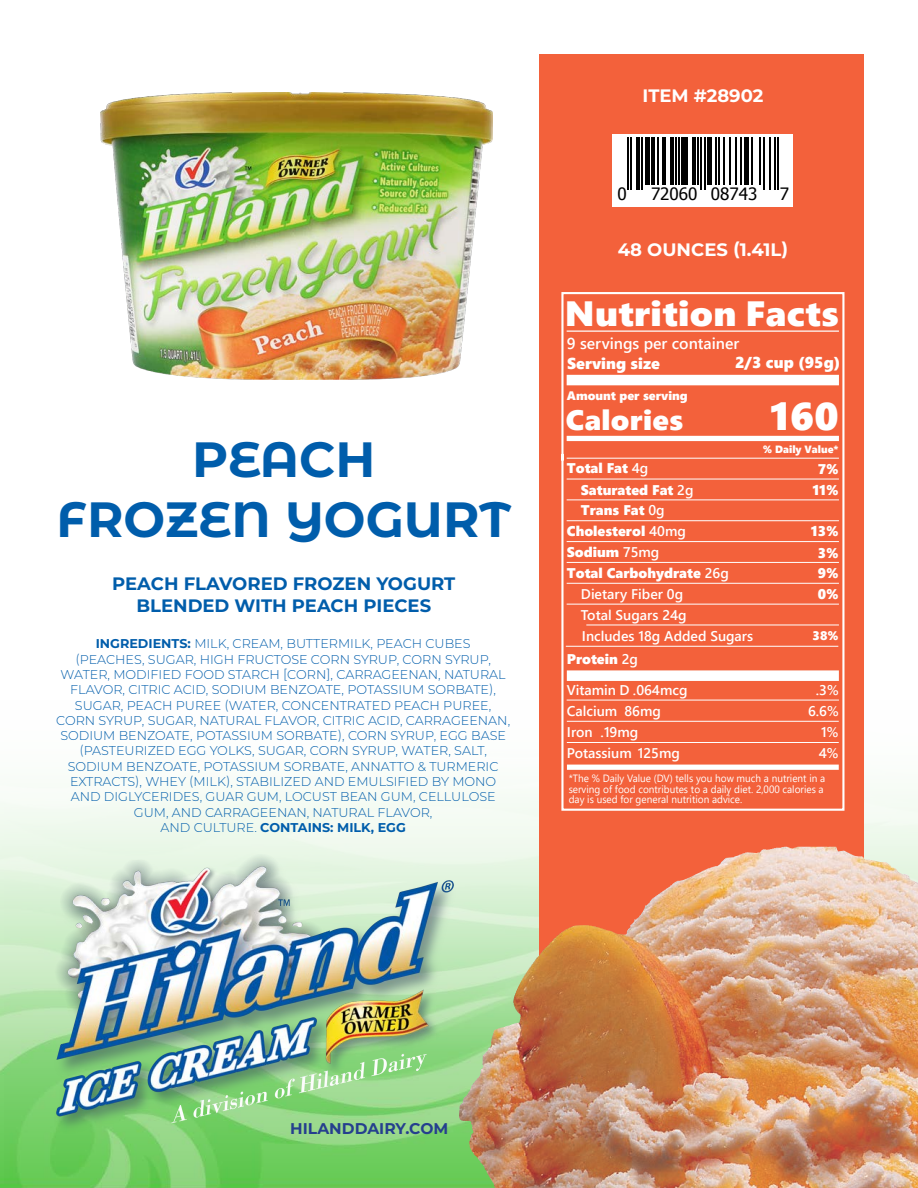
<style>
.page{position:relative;width:918px;height:1188px;background:#fff}
.page>*{position:absolute;margin:0;border:0;box-sizing:border-box;transform-origin:0 0}
.t1{font:700 49.5px "Montserrat Alternates";color:#005dab}
.t2{font:38.55px "Segoe UI Black";color:#fff;scale:1.05 1}
.t3{font:35.1px "Segoe UI Black";letter-spacing:.01em;color:#fff;scale:1.05 1}
.t4{font:28.05px "Segoe UI Black";letter-spacing:.01em;color:#fff;scale:1.05 1}
.t5{font:700 18px "Montserrat";color:#005dab}
.t6{font:700 18px "Montserrat";color:#fff}
.t7{font:16.95px "Tahoma";color:#000}
.t8{font:15.75px "Segoe UI Black";color:#fff}
.t9{font:600 15.75px "Segoe UI";color:#fff}
.t10{font:700 15.6px "Montserrat";color:#253f8e}
.data{font:600 14.1px "Segoe UI";color:#fff}
.Description{font:14.1px "Segoe UI Black";color:#fff}
.data-2{font:14.1px "Segoe UI Black";color:#fff}
.Percentage{font:14.1px "Segoe UI Black";color:#fff}
.t11{font:300 12.75px/15.3px "Montserrat";color:#005dab;text-align:center}
.t12{font:700 12.75px "Montserrat";color:#005dab}
.t13{font:12.45px "Segoe UI Black";color:#fff}
.t14{font:12.3px "Segoe UI Black";color:#fff}
.data-3{font:10.5px/10.5px "Segoe UI";color:#fff;scale:.95 1}
.t15{font:10.5px "Segoe UI Black";color:#fff}
.s1{font-weight:700}
.s2{font-weight:300}
.s3{font-family:"Segoe UI";font-weight:600}
</style>
<div class="page">
<img style="left:0;top:1049px;width:917px;height:139px">
<svg style="left:0;top:793px;width:917px;height:256px"></svg>
<svg style="left:539px;top:54px;width:325px;height:978px;background:#ea6e46"></svg>
<svg style="left:560px;top:291px;width:286px;height:521px;background:#f36641"></svg>
<div style="left:567px;top:670px;width:272px;height:11px;background:#fff"></div>
<div style="left:567px;top:765px;width:272px;height:5px;background:#fff"></div>
<hr style="left:567px;top:331px;width:272px;height:1px;background:#fff">
<hr style="left:567px;top:458px;width:272px;height:1px;background:#fff">
<hr style="left:567px;top:541px;width:272px;height:1px;background:#fff">
<hr style="left:567px;top:499px;width:272px;height:1px;background:#fff">
<hr style="left:586px;top:625px;width:253px;height:1px;background:#fff">
<hr style="left:566px;top:646px;width:272px;height:1px;background:#fff">
<hr style="left:567px;top:583px;width:272px;height:1px;background:#fff">
<hr style="left:567px;top:479px;width:272px;height:1px;background:#fff">
<hr style="left:567px;top:562px;width:272px;height:1px;background:#fff">
<hr style="left:567px;top:520px;width:272px;height:1px;background:#fff">
<hr style="left:567px;top:604px;width:272px;height:1px;background:#fff">
<hr style="left:567px;top:700px;width:272px;height:1px;background:#fff">
<hr style="left:567px;top:721px;width:272px;height:1px;background:#fff">
<hr style="left:567px;top:742px;width:272px;height:1px;background:#fff">
<div style="left:567px;top:375px;width:272px;height:10px;background:#fff"></div>
<div style="left:567px;top:436px;width:272px;height:5px;background:#fff"></div>
<img style="left:54px;top:854px;width:405px;height:280px">
<div style="left:613px;top:134px;width:180px;height:73px;background:#fff"></div>
<hr style="left:627px;top:137px;width:2px;height:52px;background:#000">
<hr style="left:630px;top:137px;width:2px;height:52px;background:#000">
<hr style="left:637px;top:137px;width:3px;height:52px;background:#000">
<hr style="left:642px;top:137px;width:1px;height:52px;background:#000">
<div style="left:645px;top:137px;width:5px;height:48px;background:#000"></div>
<hr style="left:651px;top:137px;width:3px;height:48px;background:#000">
<hr style="left:657px;top:137px;width:2px;height:48px;background:#000">
<hr style="left:662px;top:137px;width:3px;height:48px;background:#000">
<hr style="left:670px;top:137px;width:3px;height:48px;background:#000">
<hr style="left:675px;top:137px;width:2px;height:48px;background:#000">
<hr style="left:678px;top:137px;width:2px;height:48px;background:#000">
<div style="left:681px;top:137px;width:7px;height:48px;background:#000"></div>
<hr style="left:693px;top:137px;width:3px;height:48px;background:#000">
<hr style="left:697px;top:137px;width:2px;height:48px;background:#000">
<hr style="left:701px;top:137px;width:1px;height:52px;background:#000">
<hr style="left:704px;top:137px;width:1px;height:52px;background:#000">
<div style="left:707px;top:137px;width:5px;height:48px;background:#000"></div>
<hr style="left:715px;top:137px;width:2px;height:48px;background:#000">
<hr style="left:718px;top:137px;width:2px;height:48px;background:#000">
<hr style="left:723px;top:137px;width:1px;height:48px;background:#000">
<hr style="left:729px;top:137px;width:2px;height:48px;background:#000">
<hr style="left:736px;top:137px;width:1px;height:48px;background:#000">
<hr style="left:740px;top:137px;width:2px;height:48px;background:#000">
<hr style="left:744px;top:137px;width:4px;height:48px;background:#000">
<hr style="left:752px;top:137px;width:1px;height:48px;background:#000">
<hr style="left:760px;top:137px;width:1px;height:48px;background:#000">
<hr style="left:763px;top:137px;width:1px;height:52px;background:#000">
<hr style="left:769px;top:137px;width:2px;height:52px;background:#000">
<hr style="left:774px;top:137px;width:2px;height:52px;background:#000">
<hr style="left:777px;top:137px;width:2px;height:52px;background:#000">
<img style="left:101px;top:92px;width:392px;height:288px">
<img style="left:565px;top:847px;width:265px;height:88px">
<p class="t1" style="left:192px;top:424px;width:185px">PEACH</p>
<p class="t1" style="left:57px;top:484px;width:456px">FROZEN YOGURT</p>
<p class="t5" style="left:112px;top:571px;width:345px">PEACH FLAVORED FROZEN YOGURT</p>
<p class="t5" style="left:136px;top:592px;width:296px">BLENDED WITH PEACH PIECES</p>
<p class="t11" style="left:96px;top:636px;width:376px"><span class="s1">INGREDIENTS:</span> MILK, CREAM, BUTTERMILK, PEACH CUBES</p>
<p class="t11" style="left:56px;top:651px;width:456px">(PEACHES, SUGAR, HIGH FRUCTOSE CORN SYRUP, CORN SYRUP, WATER, MODIFIED FOOD STARCH [CORN], CARRAGEENAN, NATURAL FLAVOR, CITRIC ACID, SODIUM BENZOATE, POTASSIUM SORBATE), SUGAR, PEACH PUREE (WATER, CONCENTRATED PEACH PUREE, CORN SYRUP, SUGAR, NATURAL FLAVOR, CITRIC ACID, CARRAGEENAN, SODIUM BENZOATE, POTASSIUM SORBATE), CORN SYRUP, EGG BASE (PASTEURIZED EGG YOLKS, SUGAR, CORN SYRUP, WATER, SALT, SODIUM BENZOATE, POTASSIUM SORBATE, ANNATTO &amp; TURMERIC EXTRACTS), WHEY (MILK), STABILIZED AND EMULSIFIED BY MONO AND DIGLYCERIDES, GUAR GUM, LOCUST BEAN GUM, CELLULOSE GUM, AND CARRAGEENAN, NATURAL FLAVOR,</p>
<p class="t12" style="left:161px;top:818px;width:247px"><span class="s2">AND CULTURE.</span> CONTAINS: MILK, EGG</p>
<p class="t6" style="left:642px;top:82px;width:123px">ITEM #28902</p>
<p class="t7" style="left:618px;top:182px;width:11px">0</p>
<p class="t7" style="left:651px;top:182px;width:108px">72060 08743</p>
<p class="t7" style="left:780px;top:182px;width:11px">7</p>
<p class="t6" style="left:618px;top:237px;width:172px">48 OUNCES (1.41L)</p>
<p class="t3" style="left:565px;top:288px;width:263px">Nutrition Facts</p>
<p class="t9" style="left:567px;top:328px;width:174px">9 servings per container</p>
<p class="t14" style="left:567px;top:387px;width:122px">Amount per serving</p>
<p class="t8" style="left:567px;top:352px;width:94px">Serving size</p>
<p class="t8" style="left:735px;top:351px;width:107px">2/3 cup (95g)</p>
<p class="t2" style="left:770px;top:389px;width:67px">160</p>
<p class="t4" style="left:566px;top:400px;width:114px">Calories</p>
<p class="Description" style="left:567px;top:458px;width:83px">Total Fat <span class="s3">4g</span></p>
<p class="data-2" style="left:581px;top:479px;width:114px">Saturated Fat <span class="s3">2g</span></p>
<p class="data-2" style="left:581px;top:500px;width:85px">Trans Fat <span class="s3">0g</span></p>
<p class="Description" style="left:567px;top:521px;width:121px">Cholesterol <span class="s3">40mg</span></p>
<p class="Description" style="left:567px;top:542px;width:94px">Sodium <span class="s3">75mg</span></p>
<p class="Description" style="left:567px;top:563px;width:163px">Total Carbohydrate <span class="s3">26g</span></p>
<p class="data" style="left:581px;top:581px;width:104px">Dietary Fiber 0g</p>
<p class="data" style="left:581px;top:602px;width:107px">Total Sugars 24g</p>
<p class="data" style="left:582px;top:623px;width:173px">Includes 18g Added Sugars</p>
<p class="Description" style="left:567px;top:649px;width:73px">Protein <span class="s3">2g</span></p>
<p class="t15" style="left:763px;top:442px;width:77px">% Daily Value*</p>
<p class="Percentage" style="left:818px;top:459px;width:23px">7%</p>
<p class="Percentage" style="left:813px;top:480px;width:28px">11%</p>
<p class="Percentage" style="left:811px;top:521px;width:29px">13%</p>
<p class="Percentage" style="left:818px;top:542px;width:23px">3%</p>
<p class="Percentage" style="left:818px;top:563px;width:23px">9%</p>
<p class="Percentage" style="left:818px;top:584px;width:23px">0%</p>
<p class="t13" style="left:813px;top:627px;width:28px">38%</p>
<p class="data" style="left:567px;top:677px;width:122px">Vitamin D .064mcg</p>
<p class="data" style="left:816px;top:677px;width:24px">.3%</p>
<p class="data" style="left:567px;top:697px;width:96px">Calcium 86mg</p>
<p class="data" style="left:808px;top:697px;width:32px">6.6%</p>
<p class="data" style="left:567px;top:719px;width:73px">Iron .19mg</p>
<p class="data" style="left:821px;top:719px;width:19px">1%</p>
<p class="data" style="left:567px;top:740px;width:115px">Potassium 125mg</p>
<p class="data" style="left:819px;top:740px;width:21px">4%</p>
<p class="data-3" style="left:569px;top:772px;width:272px">*The % Daily Value (DV) tells you how much a nutrient in a serving of food contributes to a daily diet. 2,000 calories a day is used for general nutrition advice.</p>
<p class="t10" style="left:290px;top:1117px;width:160px">HILANDDAIRY.COM</p>
</div>
